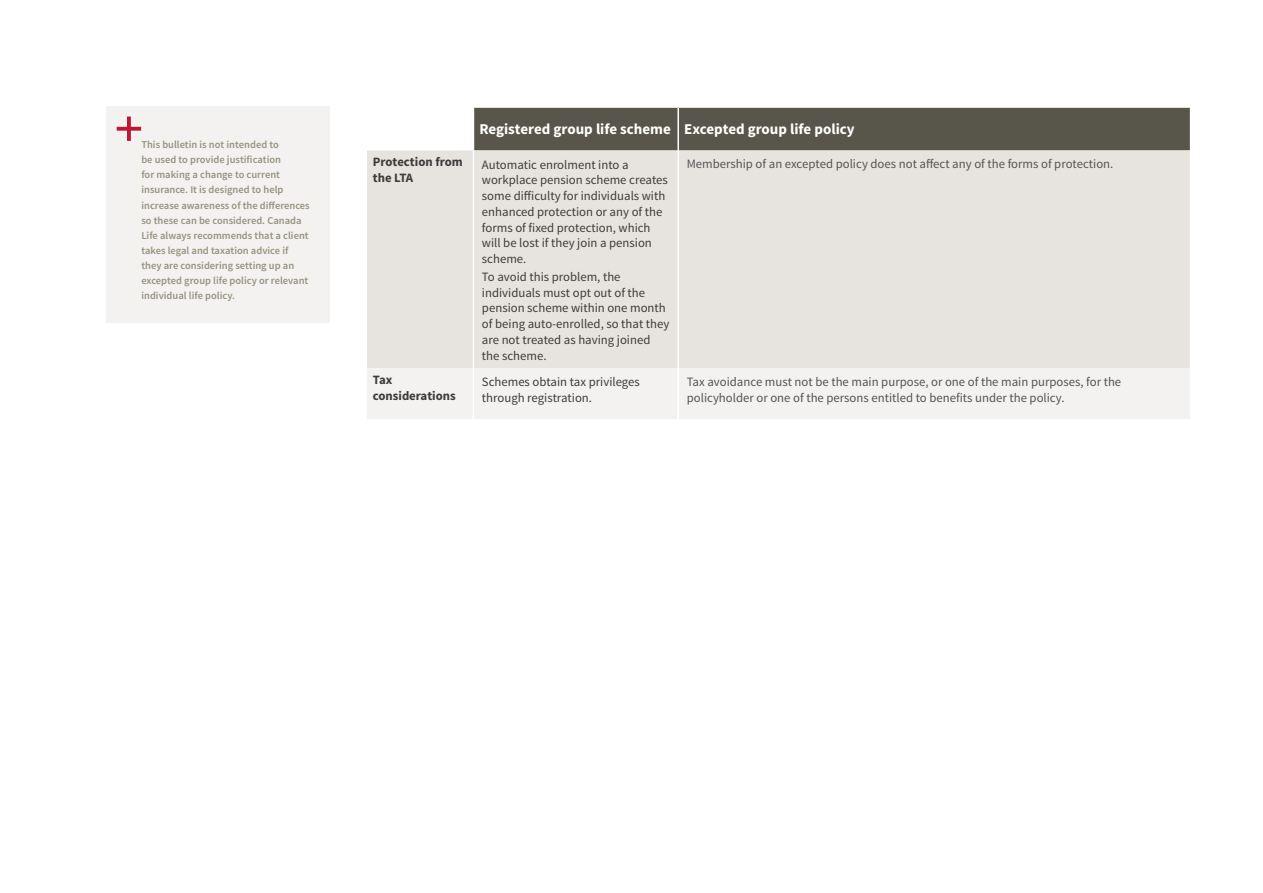
<style>
.page{position:relative;width:1263px;height:893px;background:#fff}
.page>*{position:absolute;margin:0;border:0;box-sizing:border-box;transform-origin:0 0}
.t1{font:700 15px "Source Sans Pro";color:#fff}
.t2{font:12.75px/15.8px "Source Sans Pro";color:#3c3c3b}
.t3{font:12.75px/15.8px "Source Sans Pro";color:#555454}
.t4{font:700 12.75px/15.8px "Source Sans Pro";color:#3c3c3b}
.t5{font:600 10.5px/15px "Source Sans Pro";color:#97927e}
</style>
<div class="page">
<div style="left:474px;top:108px;width:716px;height:42px;background:#58564a"></div>
<div style="left:367px;top:150px;width:823px;height:218px;background:#e7e4e0"></div>
<div style="left:367px;top:368px;width:823px;height:51px;background:#f3f2f0"></div>
<hr style="left:677px;top:108px;width:2px;height:42px;background:#fff">
<hr style="left:677px;top:150px;width:2px;height:218px;background:#fff">
<hr style="left:677px;top:368px;width:2px;height:51px;background:#fff">
<hr style="left:473px;top:150px;width:1px;height:218px;background:#fff">
<hr style="left:473px;top:368px;width:1px;height:51px;background:#fff">
<div style="left:106px;top:106px;width:224px;height:217px;background:#f3f2f0"></div>
<svg style="left:117px;top:117px;width:24px;height:24px"></svg>
<p class="t5" style="left:141px;top:138px;width:170px">This bulletin is not intended to<br>be used to provide justification<br>for making a change to current insurance. It is designed to help increase awareness of the differences so these can be considered. Canada Life always recommends that a client takes legal and taxation advice if they are considering setting up an excepted group life policy or relevant individual life policy.</p>
<p class="t1" style="left:479px;top:120px;width:377px">Registered group life scheme Excepted group life policy</p>
<p class="t4" style="left:373px;top:154px;width:91px">Protection from the LTA</p>
<p class="t2" style="left:482px;top:157px;width:187px">Automatic enrolment into a workplace pension scheme creates some difficulty for individuals with enhanced protection or any of the forms of fixed protection, which will be lost if they join a pension scheme.</p>
<p class="t2" style="left:482px;top:269px;width:189px">To avoid this problem, the individuals must opt out of the pension scheme within one month of being auto-enrolled, so that they are not treated as having joined the scheme.</p>
<p class="t3" style="left:687px;top:157px;width:428px">Membership of an excepted policy does not affect any of the forms of protection.</p>
<p class="t4" style="left:373px;top:372px;width:84px">Tax considerations</p>
<p class="t2" style="left:482px;top:374px;width:159px">Schemes obtain tax privileges through registration.</p>
<p class="t3" style="left:687px;top:374px;width:436px">Tax avoidance must not be the main purpose, or one of the main purposes, for the policyholder or one of the persons entitled to benefits under the policy.</p>
</div>
